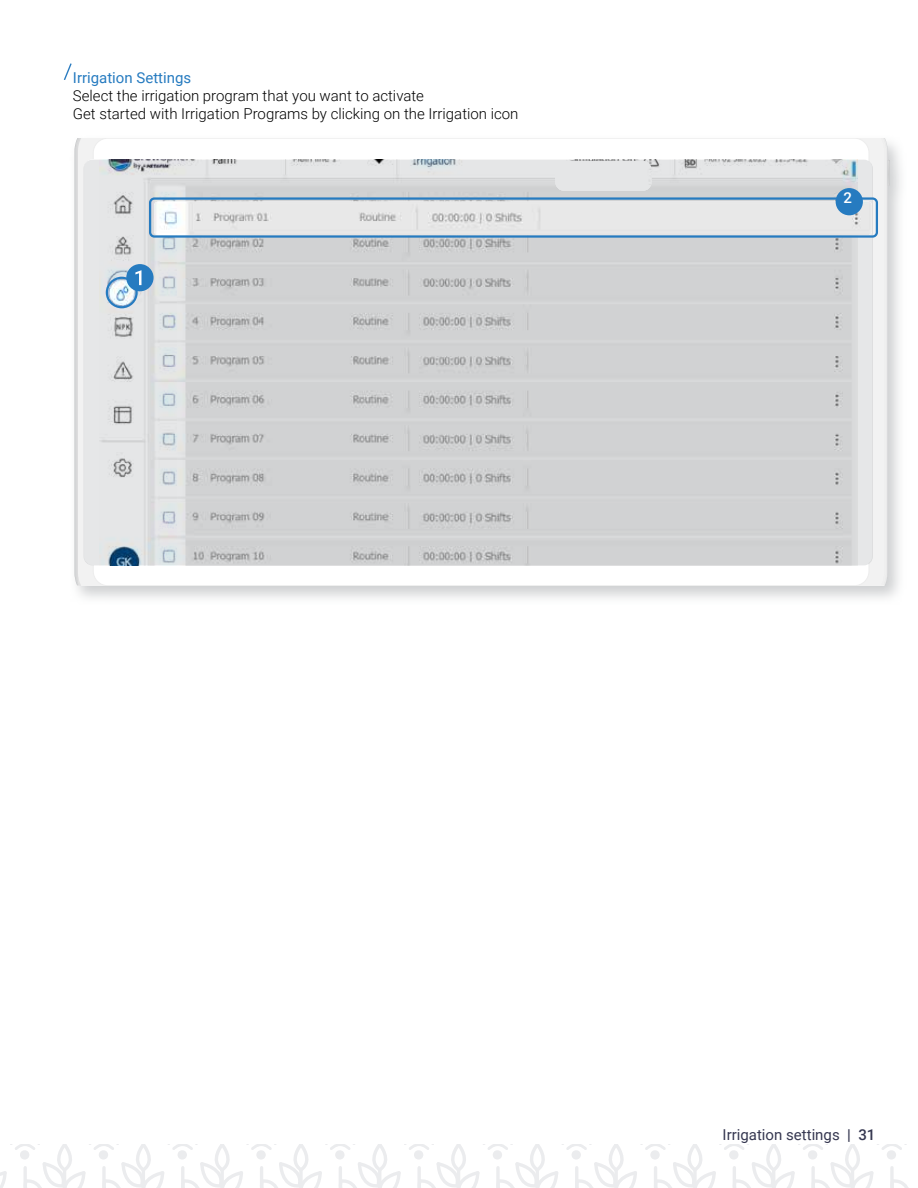
<style>
.page{position:relative;width:918px;height:1188px;background:#fff}
.page>*{position:absolute;margin:0;border:0;box-sizing:border-box;transform-origin:0 0}
.t1{font:300 15px/18px "Roboto";color:#000}
.t2{font:15px "Roboto";color:#353750}
.t3{font:15px "Roboto";color:#267bc0}
.t4{font:500 15px "Roboto";color:#fff}
.s1{font-weight:500}
</style>
<div class="page">
<svg style="left:0;top:1144px;width:909px;height:44px"></svg>
<svg style="left:64px;top:64px;width:8px;height:16px"></svg>
<div style="left:69px;top:135px;width:839px;height:471px;background:#bec0c2;opacity:.75"></div>
<svg style="left:888px;top:160px;width:2px;height:26px"></svg>
<svg style="left:75px;top:138px;width:813px;height:447px"></svg>
<svg style="left:93px;top:138px;width:776px;height:447px"></svg>
<svg style="left:84px;top:160px;width:789px;height:405px;background:#d2d3d4"></svg>
<img style="left:154px;top:202px;width:718px;height:33px">
<img style="left:106px;top:277px;width:31px;height:31px;border-radius:15px">
<div style="left:149px;top:197px;width:729px;height:41px;border:2px solid #267bc0;border-radius:4px"></div>
<div style="left:106px;top:277px;width:32px;height:31px;border:2px solid #267bc0;border-radius:50%"></div>
<div style="left:126px;top:264px;width:28px;height:27px;background:#267bc0;border-radius:50%"></div>
<svg style="left:135px;top:270px;width:6px;height:15px"></svg>
<div style="left:836px;top:188px;width:27px;height:27px;background:#267bc0;border-radius:50%"></div>
<p class="t3" style="left:73px;top:67px;width:120px">Irrigation Settings</p>
<p class="t1" style="left:73px;top:86px;width:447px">Select the irrigation program that you want to activate<br>Get started with Irrigation Programs by clicking on the Irrigation icon</p>
<p class="t4" style="left:844px;top:187px;width:10px">2</p>
<p class="t2" style="left:723px;top:1124px;width:154px">Irrigation settings <span class="s1">| 31</span></p>
</div>
